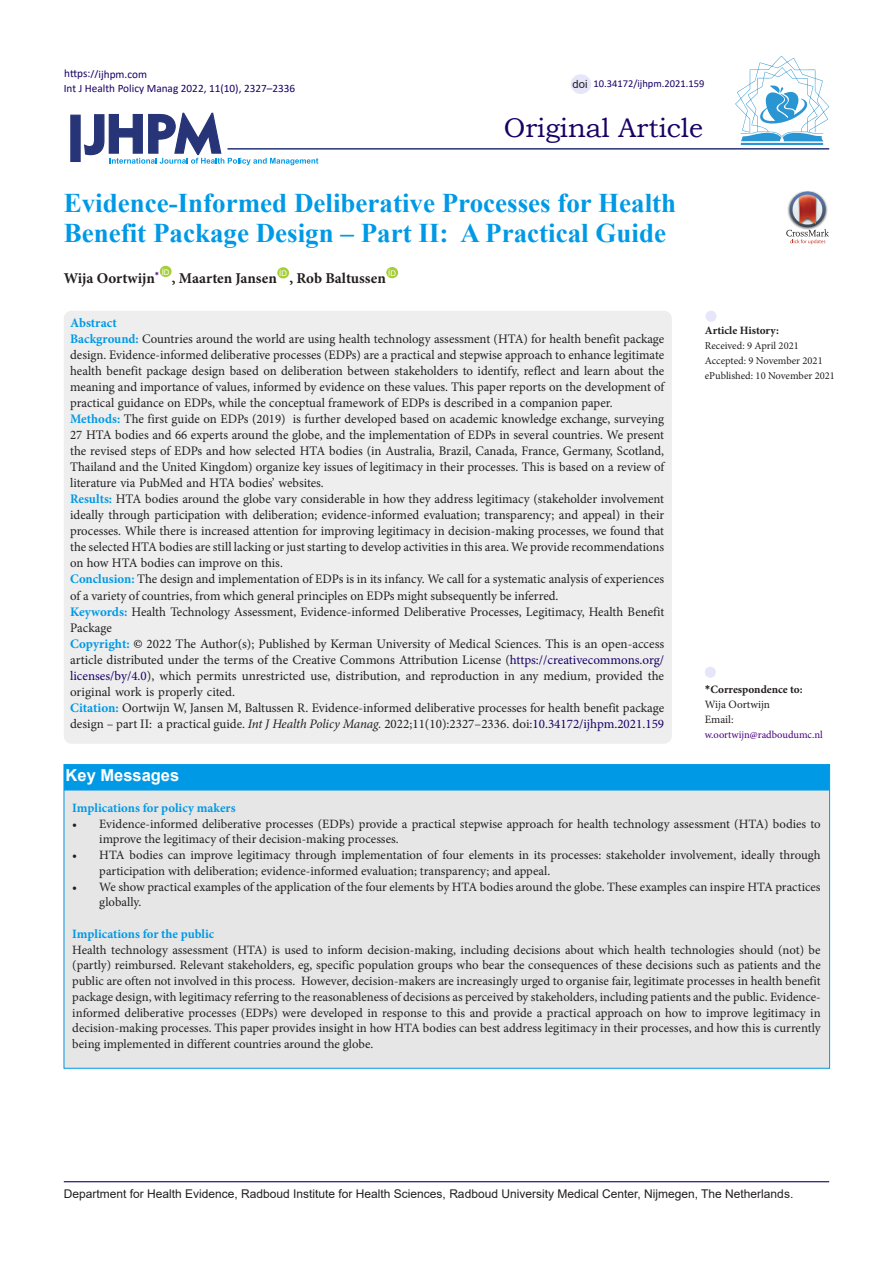
<style>
.page{position:relative;width:893px;height:1263px;background:#fff}
.page>*{position:absolute;margin:0;border:0;box-sizing:border-box;transform-origin:0 0}
.Default{font:700 27px/30px "Times New Roman";color:#0099e5}
.t1{font:27px "Bookman Old Style";color:#190066}
.t2{font:700 16.5px "Arial";color:#fff}
.Default-2{font:700 15px "Minion Pro";letter-spacing:-.005em;color:#231f20}
.Default-3{font:13.05px/16px "Minion Pro";color:#231f20;text-align:justify}
.Default-4{font:700 13.05px "Minion Pro";color:#0099e5}
.t3{font:12.75px/15.8px "Minion Pro";color:#231f20}
.t4{font:700 12.75px "Minion Pro";color:#0099e5}
.t5{font:12px "Arial";color:#231f20}
.t6{font:11.25px "Calibri";color:#190066}
.t7{font:700 11.25px "Minion Pro";color:#231f20}
.t8{font:11.25px "Minion Pro";color:#231f20}
.t9{font:11.25px "Arial";color:#231f20}
.t10{font:10.5px "Minion Pro";color:#231f20}
.t11{font:10.5px "Minion Pro";color:#4b0082}
.t12{font:10.5px "Calibri";color:#190066}
.t13{font:7.8px "Arial";color:#fff}
.s1{font-weight:700;color:#0099e5}
.s2{color:#000}
.s3{color:#190066}
.s4{font-style:italic}
.s5{font-family:"Calibri"}
</style>
<div class="page">
<svg style="left:84px;top:112px;width:234px;height:53px"></svg>
<div style="left:70px;top:115px;width:11px;height:47px;background:#273578;border:1px solid #273578"></div>
<div style="left:160px;top:266px;width:12px;height:11px;background:#a6ce39;border-radius:50%"></div>
<div style="left:277px;top:267px;width:12px;height:11px;background:#a6ce39;border-radius:50%"></div>
<div style="left:386px;top:267px;width:12px;height:11px;background:#a6ce39;border-radius:50%"></div>
<hr style="left:227px;top:148px;width:602px;height:2px;background:#273578">
<div style="left:64px;top:311px;width:608px;height:433px;background:#eee;border-radius:8px"></div>
<div style="left:705px;top:667px;width:11px;height:11px;background:#e6e6fa;border-radius:50%"></div>
<div style="left:705px;top:311px;width:11px;height:11px;background:#e6e6fa;border-radius:50%"></div>
<hr style="left:64px;top:1181px;width:765px;height:1px;background:#190066">
<hr style="left:741px;top:143px;width:82px;height:2px;background:#2995d2">
<svg style="left:735px;top:56px;width:94px;height:85px"></svg>
<div style="left:571px;top:74px;width:20px;height:20px;background:#e6e6fa;border-radius:50%"></div>
<img style="left:801px;top:191px;width:13px;height:1px">
<svg style="left:786px;top:192px;width:43px;height:52px"></svg>
<div style="left:64px;top:764px;width:766px;height:304px;background:#e6e6e6"></div>
<div style="left:64px;top:764px;width:766px;height:26px;background:#0099e5"></div>
<p class="t6" style="left:64px;top:66px;width:84px">https://ijhpm.com</p>
<p class="t6" style="left:64px;top:81px;width:233px">Int J Health Policy Manag 2022, 11(10), 2327–2336</p>
<p class="t9" style="left:573px;top:76px;width:17px">doi</p>
<p class="t12" style="left:593px;top:76px;width:112px">10.34172/ijhpm.2021.159</p>
<p class="t1" style="left:504px;top:110px;width:201px">Original Article</p>
<p class="Default" style="left:64px;top:188px;width:614px">Evidence-Informed Deliberative Processes for Health<br>Benefit Package Design – Part II: A Practical Guide</p>
<p class="Default-2" style="left:64px;top:267px;width:97px">Wija Oortwijn<sup>*</sup></p>
<p class="t13" style="left:162px;top:266px;width:9px">ID</p>
<p class="Default-2" style="left:172px;top:267px;width:106px">, Maarten Jansen</p>
<p class="t13" style="left:279px;top:268px;width:9px">ID</p>
<p class="Default-2" style="left:289px;top:267px;width:98px">, Rob Baltussen</p>
<p class="t13" style="left:388px;top:268px;width:9px">ID</p>
<p class="Default-4" style="left:70px;top:313px;width:48px">Abstract</p>
<p class="Default-3" style="left:70px;top:331px;width:596px"><span class="s1">Background:</span> Countries around the world are using health technology assessment (HTA) for health benefit package design. Evidence-informed deliberative processes (EDPs) are a practical and stepwise approach to enhance legitimate health benefit package design based on deliberation between stakeholders to identify, reflect and learn about the meaning and importance of values, informed by evidence on these values. This paper reports on the development of practical guidance on EDPs, while the conceptual framework of EDPs is described in a companion paper.</p>
<p class="Default-3" style="left:70px;top:411px;width:596px"><span class="s1">Methods:</span> The first guide on EDPs (2019) is further developed based on academic knowledge exchange, surveying 27 HTA bodies and 66 experts around the globe, and the implementation of EDPs in several countries. We present the revised steps of EDPs and how selected HTA bodies (in Australia, Brazil, Canada, France, Germany, Scotland, Thailand and the United Kingdom) organize key issues of legitimacy in their processes. This is based on a review of literature via PubMed and HTA bodies’ websites.</p>
<p class="Default-3" style="left:70px;top:491px;width:596px"><span class="s1">Results:</span> HTA bodies around the globe vary considerable in how they address legitimacy (stakeholder involvement ideally through participation with deliberation; evidence-informed evaluation; transparency; and appeal) in their processes. While there is increased attention for improving legitimacy in decision-making processes, we found that the selected HTA bodies are still lacking or just starting to develop activities in this area. We provide recommendations on how HTA bodies can improve on this.</p>
<p class="Default-3" style="left:70px;top:571px;width:595px"><span class="s1">Conclusion:</span> The design and implementation of EDPs is in its infancy. We call for a systematic analysis of experiences of a variety of countries, from which general principles on EDPs might subsequently be inferred.</p>
<p class="Default-3" style="left:70px;top:603px;width:596px"><span class="s1">Keywords:</span> Health Technology Assessment, Evidence-informed Deliberative Processes, Legitimacy, Health Benefit<br>Package</p>
<p class="Default-3" style="left:70px;top:635px;width:596px"><span class="s1">Copyright:</span> <span class="s2">©</span> 2022 The Author(s); Published by Kerman University of Medical Sciences. This is an open-access article distributed under the terms of the Creative Commons Attribution License (<span class="s3">https://creativecommons.org/ licenses/by/4.0</span>), which permits unrestricted use, distribution, and reproduction in any medium, provided the original work is properly cited.</p>
<p class="Default-3" style="left:70px;top:700px;width:596px"><span class="s1">Citation:</span> Oortwijn W, Jansen M, Baltussen R. Evidence-informed deliberative processes for health benefit package design – part II: a practical guide. <span class="s4">Int J Health Policy Manag.</span> 2022;11(10):2327–2336. doi:<span class="s3">10.34172/ijhpm.2021.159</span></p>
<p class="t2" style="left:66px;top:764px;width:115px">Key Messages</p>
<p class="t7" style="left:705px;top:322px;width:76px">Article History:</p>
<p class="t10" style="left:705px;top:338px;width:95px">Received: 9 April 2021</p>
<p class="t10" style="left:705px;top:353px;width:119px">Accepted: 9 November 2021</p>
<p class="t10" style="left:705px;top:368px;width:132px">ePublished: 10 November 2021</p>
<p class="t7" style="left:705px;top:681px;width:99px"><span class="s5">*</span>Correspondence to:</p>
<p class="t8" style="left:705px;top:697px;width:67px">Wija Oortwijn</p>
<p class="t8" style="left:705px;top:712px;width:30px">Email:</p>
<p class="t11" style="left:705px;top:727px;width:120px">w.oortwijn@radboudumc.nl</p>
<p class="t4" style="left:72px;top:799px;width:165px">Implications for policy makers</p>
<p class="t3" style="left:99px;top:816px;width:723px;text-indent:-27px">• Evidence-informed deliberative processes (EDPs) provide a practical stepwise approach for health technology assessment (HTA) bodies to improve the legitimacy of their decision-making processes.</p>
<p class="t3" style="left:99px;top:847px;width:723px;text-indent:-27px">• HTA bodies can improve legitimacy through implementation of four elements in its processes: stakeholder involvement, ideally through participation with deliberation; evidence-informed evaluation; transparency; and appeal.</p>
<p class="t3" style="left:99px;top:879px;width:723px;text-indent:-27px">• We show practical examples of the application of the four elements by HTA bodies around the globe. These examples can inspire HTA practices globally.</p>
<p class="t4" style="left:72px;top:925px;width:144px">Implications for the public</p>
<p class="t3" style="left:72px;top:942px;width:750px;text-align:justify">Health technology assessment (HTA) is used to inform decision-making, including decisions about which health technologies should (not) be (partly) reimbursed. Relevant stakeholders, eg, specific population groups who bear the consequences of these decisions such as patients and the public are often not involved in this process. However, decision-makers are increasingly urged to organise fair, legitimate processes in health benefit package design, with legitimacy referring to the reasonableness of decisions as perceived by stakeholders, including patients and the public. Evidence&shy;informed deliberative processes (EDPs) were developed in response to this and provide a practical approach on how to improve legitimacy in decision-making processes. This paper provides insight in how HTA bodies can best address legitimacy in their processes, and how this is currently being implemented in different countries around the globe.</p>
<p class="t5" style="left:64px;top:1185px;width:731px">Department for Health Evidence, Radboud Institute for Health Sciences, Radboud University Medical Center, Nijmegen, The Netherlands.</p>
</div>
